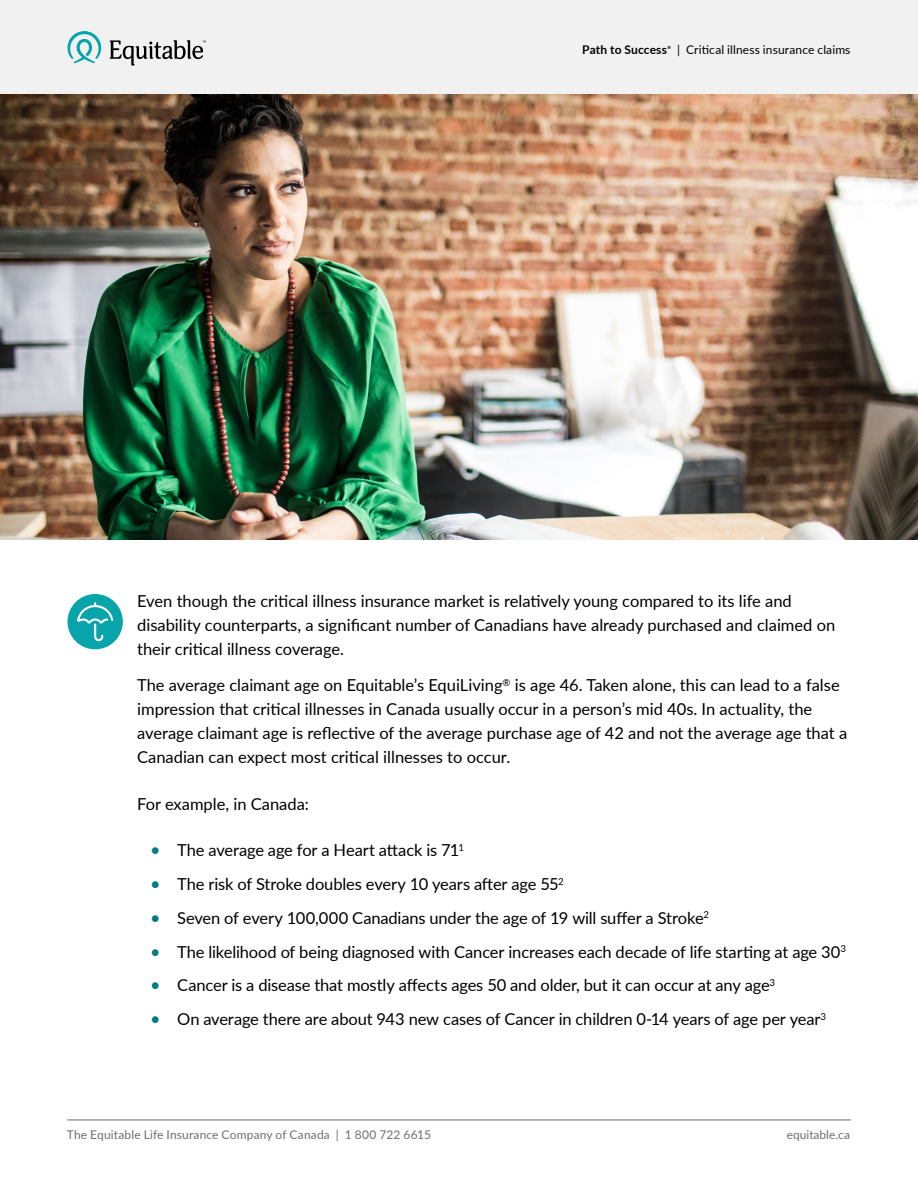
<style>
.page{position:relative;width:918px;height:1188px;background:#fff}
.page>*{position:absolute;margin:0;border:0;box-sizing:border-box;transform-origin:0 0}
.t1{font:16.5px/24px "Lato";color:#000}
.t2{font:12px "Lato";letter-spacing:.01em;color:#6d6e71}
.t3{font:12px "Lato";letter-spacing:.01em;color:#000}
.t4{font:700 12px "Lato";letter-spacing:.01em;color:#000}
.t5{font:700 4.35px "Lato";color:#000}
.s1{font-size:18px;color:#007b81}
</style>
<div class="page">
<div style="left:68px;top:594px;width:55px;height:55px;background:#07a4ac;border-radius:50%"></div>
<div style="left:0;top:0;width:918px;height:94px;background:#f1f1f2"></div>
<svg style="left:68px;top:31px;width:34px;height:32px"></svg>
<svg style="left:110px;top:40px;width:96px;height:26px"></svg>
<hr style="left:67px;top:1120px;width:784px;height:1px;background:#6d6e71">
<svg style="left:78px;top:603px;width:37px;height:39px"></svg>
<img style="left:0;top:94px;width:918px;height:446px">
<p class="t4" style="left:582px;top:41px;width:86px">Path to Success</p>
<p class="t5" style="left:667px;top:44px;width:5px">®</p>
<p class="t3" style="left:677px;top:41px;width:175px">| Critical illness insurance claims</p>
<p class="t1" style="left:137px;top:589px;width:700px">Even though the critical illness insurance market is relatively young compared to its life and disability counterparts, a significant number of Canadians have already purchased and claimed on their critical illness coverage.</p>
<p class="t1" style="left:137px;top:673px;width:712px">The average claimant age on Equitable’s EquiLiving<sup>®</sup> is age 46. Taken alone, this can lead to a false impression that critical illnesses in Canada usually occur in a person’s mid 40s. In actuality, the average claimant age is reflective of the average purchase age of 42 and not the average age that a Canadian can expect most critical illnesses to occur.</p>
<p class="t1" style="left:137px;top:791px;width:173px">For example, in Canada:</p>
<p class="t1" style="left:150px;top:838px;width:316px"><span class="s1">•</span> The average age for a Heart attack is 71<sup>1</sup></p>
<p class="t1" style="left:150px;top:871px;width:415px"><span class="s1">•</span> The risk of Stroke doubles every 10 years after age 55<sup>2</sup></p>
<p class="t1" style="left:150px;top:905px;width:560px"><span class="s1">•</span> Seven of every 100,000 Canadians under the age of 19 will suffer a Stroke<sup>2</sup></p>
<p class="t1" style="left:150px;top:939px;width:697px"><span class="s1">•</span> The likelihood of being diagnosed with Cancer increases each decade of life starting at age 30<sup>3</sup></p>
<p class="t1" style="left:150px;top:973px;width:626px"><span class="s1">•</span> Cancer is a disease that mostly affects ages 50 and older, but it can occur at any age<sup>3</sup></p>
<p class="t1" style="left:150px;top:1006px;width:677px"><span class="s1">•</span> On average there are about 943 new cases of Cancer in children 0-14 years of age per year<sup>3</sup></p>
<p class="t2" style="left:67px;top:1126px;width:366px">The Equitable Life Insurance Company of Canada | 1 800 722 6615</p>
<p class="t2" style="left:787px;top:1126px;width:65px">equitable.ca</p>
</div>
